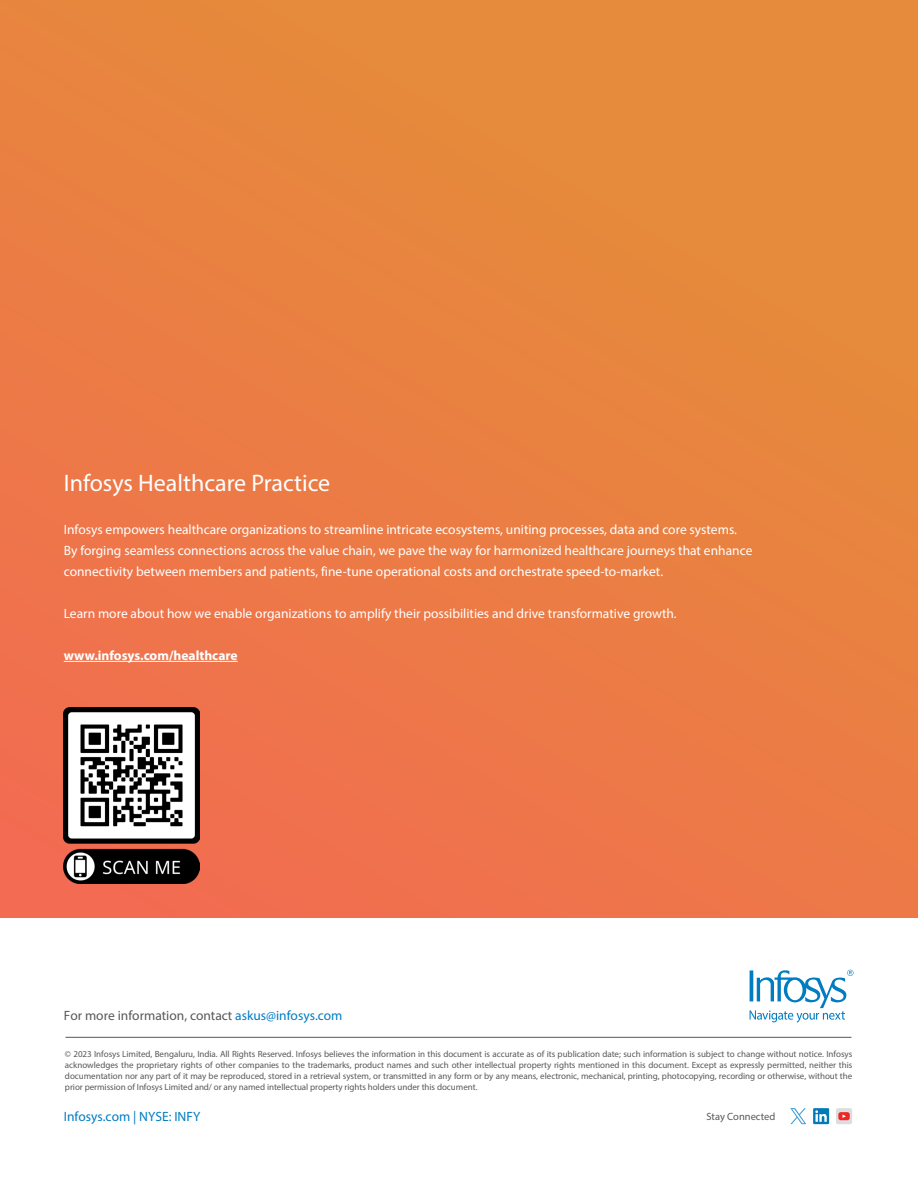
<style>
.page{position:relative;width:918px;height:1188px;background:#fff}
.page>*{position:absolute;margin:0;border:0;box-sizing:border-box;transform-origin:0 0}
.t1{font:24px "Myriad Pro";color:#fff}
.t2{font:13.5px/21px "Myriad Pro";color:#fff}
.t3{font:13.5px "Myriad Pro";color:#57585a}
.t4{font:700 13.5px "Myriad Pro";color:#fff}
.t5{font:13.5px "Myriad Pro";color:#007cc2}
.t6{font:10.5px "Myriad Pro";color:#57585a}
.t7{font:9px/10.8px "Myriad Pro";letter-spacing:-.005em;color:#57585a;text-align:justify}
.s1{color:#007cc2}
</style>
<div class="page">
<svg style="left:750px;top:970px;width:104px;height:53px"></svg>
<hr style="left:65px;top:1037px;width:787px;height:1px;background:#57585a">
<div style="left:813px;top:1108px;width:16px;height:16px;background:#007bb6"></div>
<svg style="left:815px;top:1110px;width:12px;height:12px"></svg>
<div style="left:836px;top:1108px;width:16px;height:16px;background:#dcdde0;border-radius:2px"></div>
<svg style="left:838px;top:1112px;width:12px;height:8px"></svg>
<svg style="left:790px;top:1108px;width:16px;height:16px"></svg>
<div style="left:0;top:0;width:918px;height:918px;background:linear-gradient(to right,#ed7848,#e8853e)"></div>
<hr style="left:64px;top:661px;width:174px;height:1px;background:#fff">
<img style="left:64px;top:707px;width:136px;height:176px">
<h1 class="t1" style="left:64px;top:468px;width:268px">Infosys Healthcare Practice</h1>
<p class="t2" style="left:64px;top:518px;width:690px">Infosys empowers healthcare organizations to streamline intricate ecosystems, uniting processes, data and core systems.<br>By forging seamless connections across the value chain, we pave the way for harmonized healthcare journeys that enhance connectivity between members and patients, fine-tune operational costs and orchestrate speed-to-market.</p>
<h2 class="t2" style="left:64px;top:603px;width:614px">Learn more about how we enable organizations to amplify their possibilities and drive transformative growth.</h2>
<h2 class="t4" style="left:64px;top:647px;width:175px">www.infosys.com/healthcare</h2>
<h2 class="t3" style="left:64px;top:1007px;width:280px">For more information, contact <span class="s1">askus@infosys.com</span></h2>
<p class="t7" style="left:65px;top:1049px;width:789px">© 2023 Infosys Limited, Bengaluru, India. All Rights Reserved. Infosys believes the information in this document is accurate as of its publication date; such information is subject to change without notice. Infosys acknowledges the proprietary rights of other companies to the trademarks, product names and such other intellectual property rights mentioned in this document. Except as expressly permitted, neither this documentation nor any part of it may be reproduced, stored in a retrieval system, or transmitted in any form or by any means, electronic, mechanical, printing, photocopying, recording or otherwise, without the prior permission of Infosys Limited and/ or any named intellectual property rights holders under this document.</p>
<h2 class="t5" style="left:64px;top:1108px;width:138px">Infosys.com | NYSE: INFY</h2>
<p class="t6" style="left:706px;top:1110px;width:70px">Stay Connected</p>
</div>
